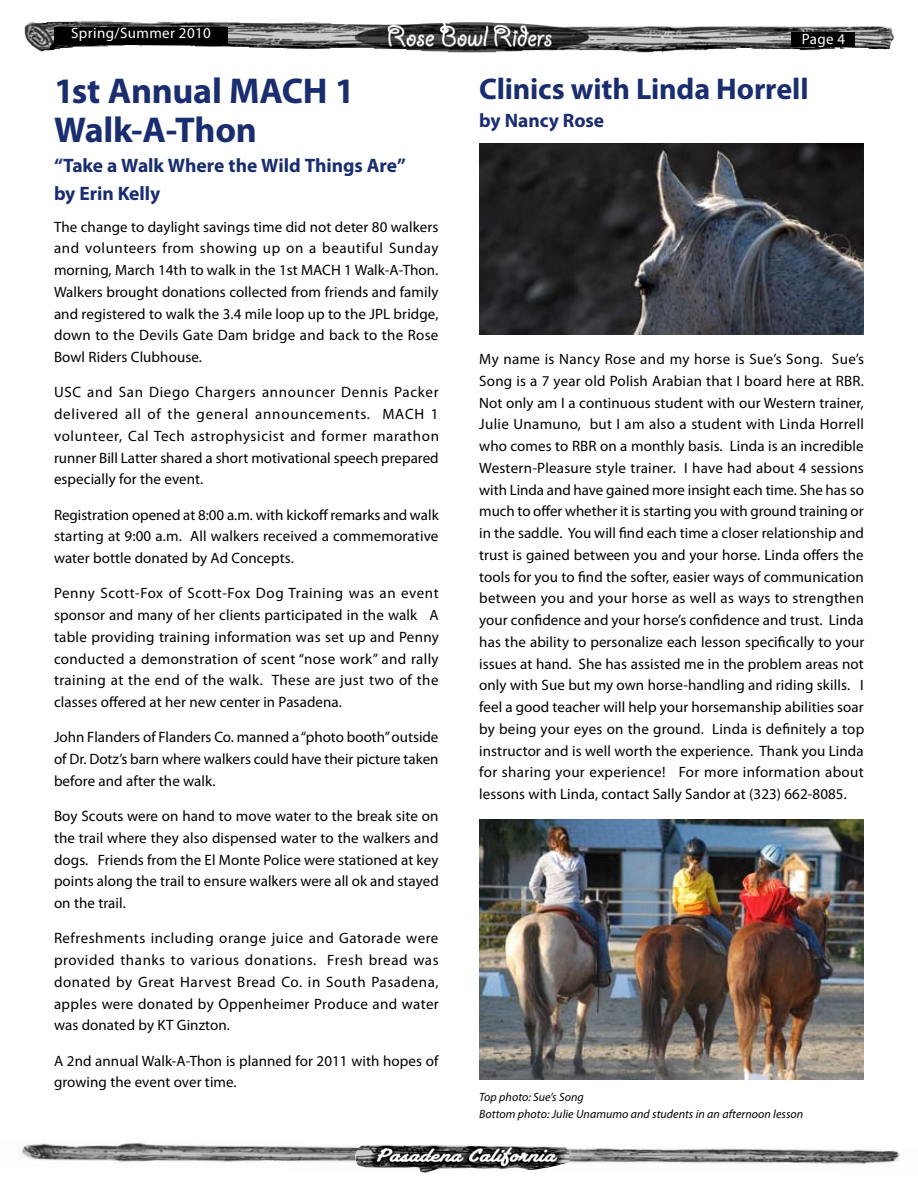
<style>
.page{position:relative;width:918px;height:1188px;background:#fff}
.page>*{position:absolute;margin:0;border:0;box-sizing:border-box;transform-origin:0 0}
.t1{font:700 36px/38.7px "Myriad Pro";letter-spacing:-.01em;color:#1a2d6f}
.t2{font:700 30px "Myriad Pro";letter-spacing:-.005em;color:#1a2d6f}
.t3{font:700 19.5px/28.2px "Myriad Pro";letter-spacing:-.005em;color:#1a2d6f}
.t4{font:15px/21.8px "Myriad Pro";letter-spacing:.005em;color:#000;text-align:justify}
.t5{font:15px "Myriad Pro";letter-spacing:.025em;color:#fff}
.t6{font:italic 12px/16.5px "Myriad Pro";letter-spacing:.005em;color:#000}
</style>
<div class="page">
<img style="left:22px;top:1143px;width:878px;height:22px">
<img style="left:353px;top:1144px;width:217px;height:29px">
<img style="left:24px;top:21px;width:870px;height:32px">
<div style="left:54px;top:27px;width:174px;height:18px;background:#000"></div>
<div style="left:792px;top:32px;width:63px;height:14px;background:#000"></div>
<img style="left:479px;top:820px;width:385px;height:260px">
<img style="left:479px;top:144px;width:385px;height:190px">
<p class="t5" style="left:71px;top:24px;width:141px">Spring/Summer 2010</p>
<p class="t5" style="left:802px;top:30px;width:45px">Page 4</p>
<h1 class="t1" style="left:54px;top:70px;width:302px">1st Annual MACH 1<br>Walk-A-Thon</h1>
<h3 class="t3" style="left:54px;top:150px;width:354px">“Take a Walk Where the Wild Things Are” by Erin Kelly</h3>
<p class="t4" style="left:54px;top:215px;width:386px">The change to daylight savings time did not deter 80 walkers and volunteers from showing up on a beautiful Sunday morning, March 14th to walk in the 1st MACH 1 Walk-A-Thon.<br>Walkers brought donations collected from friends and family and registered to walk the 3.4 mile loop up to the JPL bridge, down to the Devils Gate Dam bridge and back to the Rose Bowl Riders Clubhouse.</p>
<p class="t4" style="left:54px;top:381px;width:387px">USC and San Diego Chargers announcer Dennis Packer delivered all of the general announcements. MACH 1 volunteer, Cal Tech astrophysicist and former marathon runner Bill Latter shared a short motivational speech prepared especially for the event.</p>
<p class="t4" style="left:54px;top:503px;width:386px">Registration opened at 8:00 a.m. with kickoff remarks and walk starting at 9:00 a.m. All walkers received a commemorative water bottle donated by Ad Concepts.</p>
<p class="t4" style="left:54px;top:582px;width:386px">Penny Scott-Fox of Scott-Fox Dog Training was an event sponsor and many of her clients participated in the walk A table providing training information was set up and Penny conducted a demonstration of scent “nose work” and rally training at the end of the walk. These are just two of the classes offered at her new center in Pasadena.</p>
<p class="t4" style="left:54px;top:726px;width:386px">John Flanders of Flanders Co. manned a “photo booth” outside of Dr. Dotz’s barn where walkers could have their picture taken before and after the walk.</p>
<p class="t4" style="left:54px;top:805px;width:386px">Boy Scouts were on hand to move water to the break site on the trail where they also dispensed water to the walkers and dogs. Friends from the El Monte Police were stationed at key points along the trail to ensure walkers were all ok and stayed on the trail.</p>
<p class="t4" style="left:54px;top:927px;width:386px">Refreshments including orange juice and Gatorade were provided thanks to various donations. Fresh bread was donated by Great Harvest Bread Co. in South Pasadena, apples were donated by Oppenheimer Produce and water was donated by KT Ginzton.</p>
<p class="t4" style="left:54px;top:1049px;width:386px">A 2nd annual Walk-A-Thon is planned for 2011 with hopes of growing the event over time.</p>
<p class="t5" style="left:49px;top:27px;width:68px">FALL 2006</p>
<p class="t5" style="left:809px;top:30px;width:45px">Page 4</p>
<h2 class="t2" style="left:479px;top:69px;width:331px">Clinics with Linda Horrell</h2>
<h3 class="t3" style="left:479px;top:105px;width:127px">by Nancy Rose</h3>
<p class="t4" style="left:479px;top:348px;width:387px">My name is Nancy Rose and my horse is Sue’s Song. Sue’s Song is a 7 year old Polish Arabian that I board here at RBR.<br>Not only am I a continuous student with our Western trainer, Julie Unamuno, but I am also a student with Linda Horrell who comes to RBR on a monthly basis. Linda is an incredible Western-Pleasure style trainer. I have had about 4 sessions with Linda and have gained more insight each time. She has so much to offer whether it is starting you with ground training or in the saddle. You will find each time a closer relationship and trust is gained between you and your horse. Linda offers the tools for you to find the softer, easier ways of communication between you and your horse as well as ways to strengthen your confidence and your horse’s confidence and trust. Linda has the ability to personalize each lesson specifically to your issues at hand. She has assisted me in the problem areas not only with Sue but my own horse-handling and riding skills. I feel a good teacher will help your horsemanship abilities soar by being your eyes on the ground. Linda is definitely a top instructor and is well worth the experience. Thank you Linda for sharing your experience! For more information about lessons with Linda, contact Sally Sandor at (323) 662-8085.</p>
<p class="t6" style="left:479px;top:1089px;width:326px">Top photo: Sue’s Song<br>Bottom photo: Julie Unamumo and students in an afternoon lesson</p>
</div>
